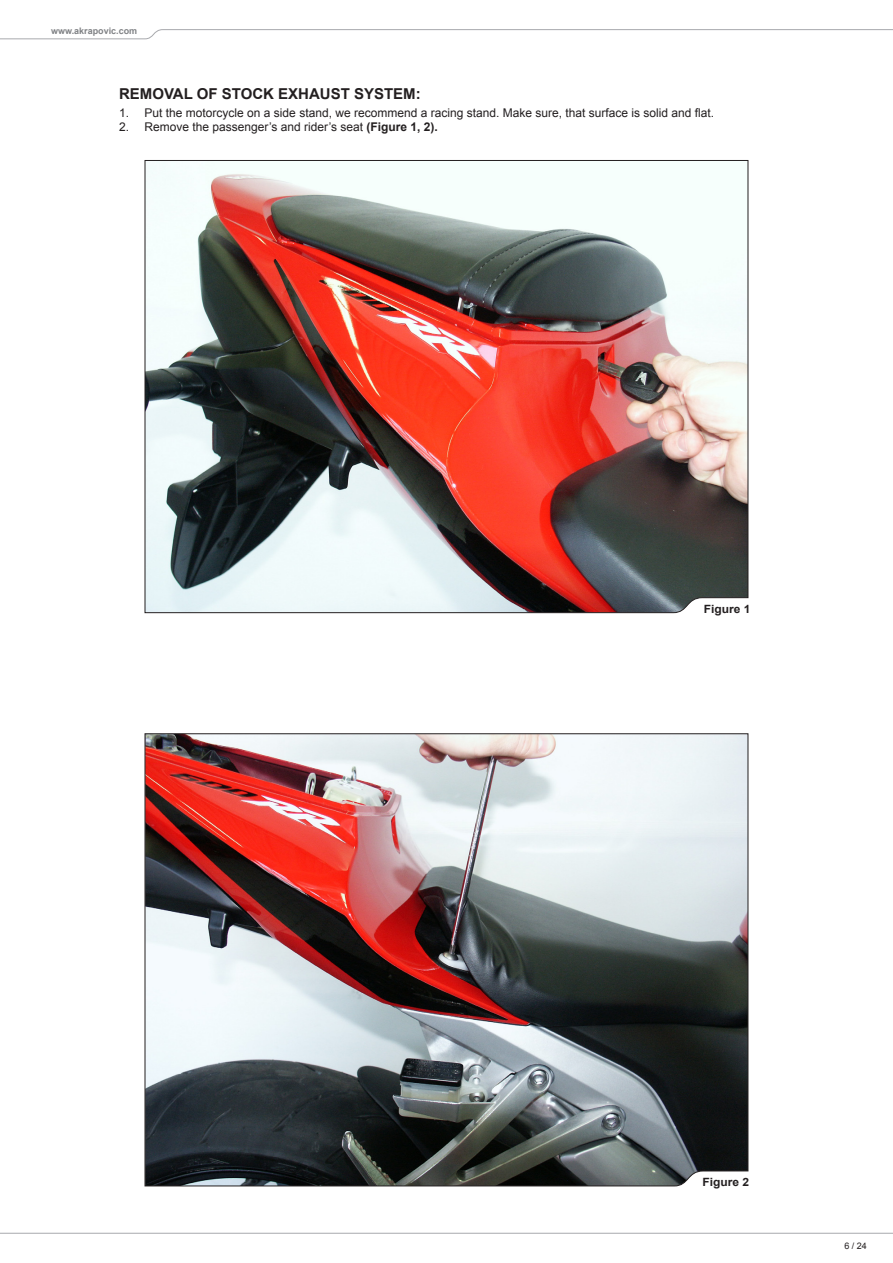
<style>
.page{position:relative;width:893px;height:1263px;background:#fff}
.page>*{position:absolute;margin:0;border:0;box-sizing:border-box;transform-origin:0 0}
.body_txt_bold{font:700 15px "Arial";color:#231f20}
.body_txt_bold-2{font:12px "Arial";color:#231f20}
.body_txt_bold-3{font:700 11.4px "Arial";color:#231f20;scale:1.05 1}
.t1{font:700 9px "Arial";color:#808285}
.t2{font:9px "Arial";color:#231f20}
.s1{font-weight:700}
</style>
<div class="page">
<svg style="left:0;top:29px;width:893px;height:10px"></svg>
<svg style="left:0;top:1232px;width:893px;height:2px"></svg>
<img style="left:144px;top:160px;width:605px;height:453px">
<img style="left:144px;top:733px;width:605px;height:454px">
<p class="t1" style="left:51px;top:25px;width:88px">www.akrapovic.com</p>
<p class="body_txt_bold" style="left:119px;top:84px;width:303px">REMOVAL OF STOCK EXHAUST SYSTEM:</p>
<p class="body_txt_bold-2" style="left:119px;top:105px;width:12px">1.</p>
<p class="body_txt_bold-2" style="left:119px;top:119px;width:12px">2.</p>
<p class="body_txt_bold-2" style="left:145px;top:105px;width:571px">Put the motorcycle on a side stand, we recommend a racing stand. Make sure, that surface is solid and flat.</p>
<p class="body_txt_bold-2" style="left:145px;top:119px;width:295px">Remove the passenger’s and rider’s seat <span class="s1">(Figure 1, 2).</span></p>
<p class="body_txt_bold-3" style="left:704px;top:601px;width:46px">Figure 1</p>
<p class="body_txt_bold-3" style="left:702px;top:1175px;width:46px">Figure 2</p>
<p class="t2" style="left:844px;top:1240px;width:24px">6 / 24</p>
</div>
